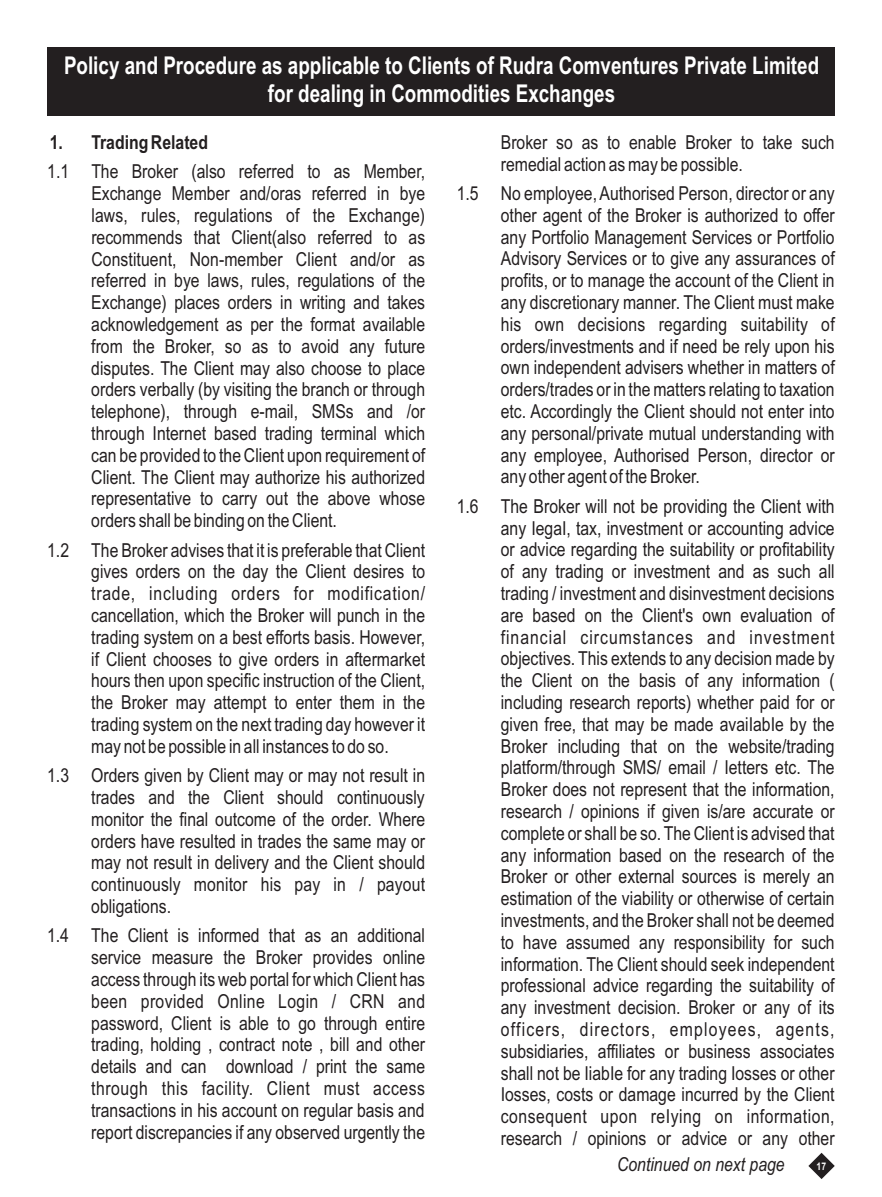
<style>
.page{position:relative;width:882px;height:1197px;background:#fff}
.page>*{position:absolute;margin:0;border:0;box-sizing:border-box;transform-origin:0 0}
.t1{font:700 24.5px/28px "Arial Narrow";color:#fff;text-align:center;scale:.94 1}
.t2{font:19.25px/21.9px "Arial Narrow";color:#231f20;text-align:justify}
.t3{font:italic 19.25px "Arial Narrow";color:#231f20}
.t4{font:700 19.25px "Arial Narrow";color:#231f20}
.t5{font:700 10.5px "Arial Narrow";color:#fff}
</style>
<div class="page">
<div style="left:47px;top:47px;width:788px;height:69px;background:#231f20"></div>
<svg style="left:808px;top:1153px;width:27px;height:26px"></svg>
<p class="t1" style="left:64px;top:54px;width:805px">Policy and Procedure as applicable to Clients of Rudra Comventures Private Limited for dealing in Commodities Exchanges</p>
<p class="t4" style="left:50px;top:135px;width:160px">1. Trading Related</p>
<p class="t2" style="left:91px;top:163px;width:335px;text-indent:-44px">1.1 The Broker (also referred to as Member, Exchange Member and/oras referred in bye laws, rules, regulations of the Exchange) recommends that Client(also referred to as Constituent, Non-member Client and/or as referred in bye laws, rules, regulations of the Exchange) places orders in writing and takes acknowledgement as per the format available from the Broker, so as to avoid any future disputes. The Client may also choose to place orders verbally (by visiting the branch or through telephone), through e-mail, SMSs and /or through Internet based trading terminal which can be provided to the Client upon requirement of Client. The Client may authorize his authorized representative to carry out the above whose orders shall be binding on the Client.</p>
<p class="t2" style="left:91px;top:541px;width:335px;text-indent:-44px">1.2 The Broker advises that it is preferable that Client gives orders on the day the Client desires to trade, including orders for modification/ cancellation, which the Broker will punch in the trading system on a best efforts basis. However, if Client chooses to give orders in aftermarket hours then upon specific instruction of the Client, the Broker may attempt to enter them in the trading system on the next trading day however it may not be possible in all instances to do so.</p>
<p class="t2" style="left:91px;top:766px;width:335px;text-indent:-44px">1.3 Orders given by Client may or may not result in trades and the Client should continuously monitor the final outcome of the order. Where orders have resulted in trades the same may or may not result in delivery and the Client should continuously monitor his pay in / payout obligations.</p>
<p class="t2" style="left:91px;top:926px;width:335px;text-indent:-44px">1.4 The Client is informed that as an additional service measure the Broker provides online access through its web portal for which Client has been provided Online Login / CRN and password, Client is able to go through entire trading, holding , contract note , bill and other details and can download / print the same through this facility. Client must access transactions in his account on regular basis and report discrepancies if any observed urgently the</p>
<p class="t2" style="left:501px;top:133px;width:335px">Broker so as to enable Broker to take such remedial action as may be possible.</p>
<p class="t2" style="left:501px;top:184px;width:335px;text-indent:-44px">1.5 No employee, Authorised Person, director or any other agent of the Broker is authorized to offer any Portfolio Management Services or Portfolio Advisory Services or to give any assurances of profits, or to manage the account of the Client in any discretionary manner. The Client must make his own decisions regarding suitability of orders/investments and if need be rely upon his own independent advisers whether in matters of orders/trades or in the matters relating to taxation etc. Accordingly the Client should not enter into any personal/private mutual understanding with any employee, Authorised Person, director or any other agent of the Broker.</p>
<p class="t2" style="left:501px;top:497px;width:335px;text-indent:-44px">1.6 The Broker will not be providing the Client with any IegaI, tax, investment or accounting advice or advice regarding the suitability or profitability of any trading or investment and as such all trading / investment and disinvestment decisions are based on the Client's own evaluation of financial circumstances and investment objectives. This extends to any decision made by the Client on the basis of any information ( including research reports) whether paid for or given free, that may be made avaiIabIe by the Broker including that on the website/trading platform/through SMS/ email / Ietters etc. The Broker does not represent that the information, research / opinions if given is/are accurate or complete or shall be so. The Client is advised that any information based on the research of the Broker or other external sources is merely an estimation of the viability or otherwise of certain investments, and the Broker shall not be deemed to have assumed any responsibility for such information. The Client should seek independent professional advice regarding the suitability of any investment decision. Broker or any of its officers, directors, employees, agents, subsidiaries, affiliates or business associates shall not be IiabIe for any trading Iosses or other Iosses, costs or damage incurred by the Client consequent upon reIying on information, research / opinions or advice or any other</p>
<p class="t3" style="left:617px;top:1157px;width:169px">Continued on next page</p>
<p class="t5" style="left:817px;top:1162px;width:11px">17</p>
</div>
